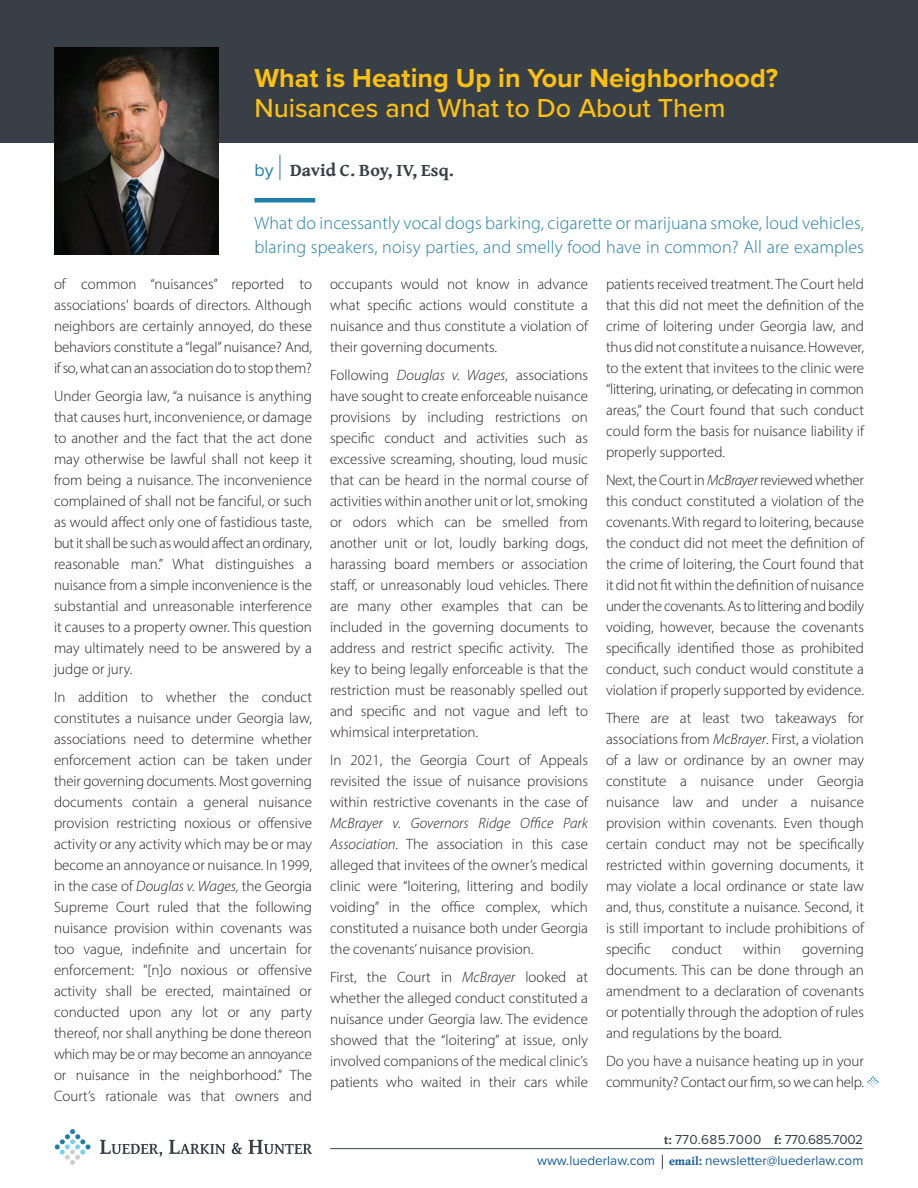
<style>
.page{position:relative;width:918px;height:1188px;background:#fff}
.page>*{position:absolute;margin:0;border:0;box-sizing:border-box;transform-origin:0 0}
.t1{font:700 27px/30px "Proxima Nova";color:#fdc011}
.t2{font:300 18px/24px "Myriad Pro";letter-spacing:.01em;color:#207ea8}
.t3{font:700 18px "Gentium Book Plus";color:#383f46}
.t4{font:300 15px/21px "Myriad Pro";color:#231f20;text-align:justify}
.t5{font:13.5px "Proxima Nova";color:#175d9e}
.t6{font:13.5px "Proxima Nova";color:#383f46}
.s1{font-weight:500}
.s2{font-family:"Proxima Nova";font-weight:400;color:#207ea8}
.s3{font-style:italic}
.s4{font-family:"Gentium Book Plus";font-weight:700;font-size:12px}
</style>
<div class="page">
<svg style="left:100px;top:1140px;width:62px;height:17px"></svg>
<svg style="left:169px;top:1140px;width:56px;height:14px"></svg>
<svg style="left:232px;top:1143px;width:10px;height:11px"></svg>
<svg style="left:248px;top:1140px;width:64px;height:14px"></svg>
<svg style="left:55px;top:1129px;width:35px;height:36px"></svg>
<hr style="left:330px;top:1148px;width:533px;height:1px;background:#383f46">
<svg style="left:662px;top:1155px;width:1px;height:14px"></svg>
<div style="left:0;top:0;width:918px;height:143px;background:#383f46"></div>
<div style="left:255px;top:198px;width:60px;height:5px;background:#207ea8"></div>
<svg style="left:280px;top:155px;width:1px;height:25px"></svg>
<img style="left:54px;top:48px;width:164px;height:206px">
<svg style="left:867px;top:1076px;width:12px;height:12px"></svg>
<p class="t1" style="left:255px;top:63px;width:525px">What is Heating Up in Your Neighborhood?<br><span class="s1">Nuisances and What to Do About Them</span></p>
<p class="t3" style="left:255px;top:153px;width:201px"><span class="s2">by</span> David C. Boy, IV, Esq.</p>
<p class="t2" style="left:255px;top:211px;width:611px">What do incessantly vocal dogs barking, cigarette or marijuana smoke, loud vehicles, blaring speakers, noisy parties, and smelly food have in common? All are examples</p>
<p class="t4" style="left:54px;top:274px;width:260px">of common “nuisances” reported to associations' boards of directors. Although neighbors are certainly annoyed, do these behaviors constitute a “legal” nuisance? And, if so, what can an association do to stop them?</p>
<p class="t4" style="left:54px;top:385px;width:260px">Under Georgia law, “a nuisance is anything that causes hurt, inconvenience, or damage to another and the fact that the act done may otherwise be lawful shall not keep it from being a nuisance. The inconvenience complained of shall not be fanciful, or such as would affect only one of fastidious taste, but it shall be such as would affect an ordinary, reasonable man.” What distinguishes a nuisance from a simple inconvenience is the substantial and unreasonable interference it causes to a property owner. This question may ultimately need to be answered by a judge or jury.</p>
<p class="t4" style="left:54px;top:686px;width:260px">In addition to whether the conduct constitutes a nuisance under Georgia law, associations need to determine whether enforcement action can be taken under their governing documents. Most governing documents contain a general nuisance provision restricting noxious or offensive activity or any activity which may be or may become an annoyance or nuisance. In 1999, in the case of <span class="s3">Douglas v. Wages,</span> the Georgia Supreme Court ruled that the following nuisance provision within covenants was too vague, indefinite and uncertain for enforcement: "[n]o noxious or offensive activity shall be erected, maintained or conducted upon any lot or any party thereof, nor shall anything be done thereon which may be or may become an annoyance or nuisance in the neighborhood.” The Court’s rationale was that owners and</p>
<p class="t4" style="left:330px;top:274px;width:260px">occupants would not know in advance what specific actions would constitute a nuisance and thus constitute a violation of their governing documents.</p>
<p class="t4" style="left:330px;top:364px;width:260px">Following <span class="s3">Douglas v. Wages</span>, associations have sought to create enforceable nuisance provisions by including restrictions on specific conduct and activities such as excessive screaming, shouting, loud music that can be heard in the normal course of activities within another unit or lot, smoking or odors which can be smelled from another unit or lot, loudly barking dogs, harassing board members or association staff, or unreasonably loud vehicles. There are many other examples that can be included in the governing documents to address and restrict specific activity. The key to being legally enforceable is that the restriction must be reasonably spelled out and specific and not vague and left to whimsical interpretation.</p>
<p class="t4" style="left:330px;top:749px;width:260px">In 2021, the Georgia Court of Appeals revisited the issue of nuisance provisions within restrictive covenants in the case of <span class="s3">McBrayer v. Governors Ridge Office Park Association</span>. The association in this case alleged that invitees of the owner’s medical clinic were “loitering, littering and bodily voiding” in the office complex, which constituted a nuisance both under Georgia the covenants’ nuisance provision.</p>
<p class="t4" style="left:330px;top:966px;width:260px">First, the Court in <span class="s3">McBrayer</span> looked at whether the alleged conduct constituted a nuisance under Georgia law. The evidence showed that the “loitering” at issue, only involved companions of the medical clinic’s patients who waited in their cars while</p>
<p class="t4" style="left:606px;top:274px;width:260px">patients received treatment. The Court held that this did not meet the definition of the crime of loitering under Georgia law, and thus did not constitute a nuisance. However, to the extent that invitees to the clinic were “littering, urinating, or defecating in common areas,” the Court found that such conduct could form the basis for nuisance liability if properly supported.</p>
<p class="t4" style="left:606px;top:469px;width:260px">Next, the Court in <span class="s3">McBrayer</span> reviewed whether this conduct constituted a violation of the covenants. With regard to loitering, because the conduct did not meet the definition of the crime of loitering, the Court found that it did not fit within the definition of nuisance under the covenants. As to littering and bodily voiding, however, because the covenants specifically identified those as prohibited conduct, such conduct would constitute a violation if properly supported by evidence.</p>
<p class="t4" style="left:606px;top:707px;width:260px">There are at least two takeaways for associations from <span class="s3">McBrayer</span>. First, a violation of a law or ordinance by an owner may constitute a nuisance under Georgia nuisance law and under a nuisance provision within covenants. Even though certain conduct may not be specifically restricted within governing documents, it may violate a local ordinance or state law and, thus, constitute a nuisance. Second, it is still important to include prohibitions of specific</p>
<p class="t4" style="left:672px;top:938px;width:52px">conduct</p>
<p class="t4" style="left:743px;top:938px;width:39px">within</p>
<p class="t4" style="left:606px;top:938px;width:260px;text-indent:196px">governing documents. This can be done through an amendment to a declaration of covenants or potentially through the adoption of rules and regulations by the board.</p>
<p class="t4" style="left:606px;top:1050px;width:259px">Do you have a nuisance heating up in your community? Contact our firm, so we can help.</p>
<p class="t6" style="left:664px;top:1130px;width:201px"><span class="s4">t:</span> 770.685.7000 <span class="s4">f:</span> 770.685.7002</p>
<p class="t5" style="left:537px;top:1151px;width:328px">www.luederlaw.com <span class="s4">email:</span> newsletter@luederlaw.com</p>
</div>
